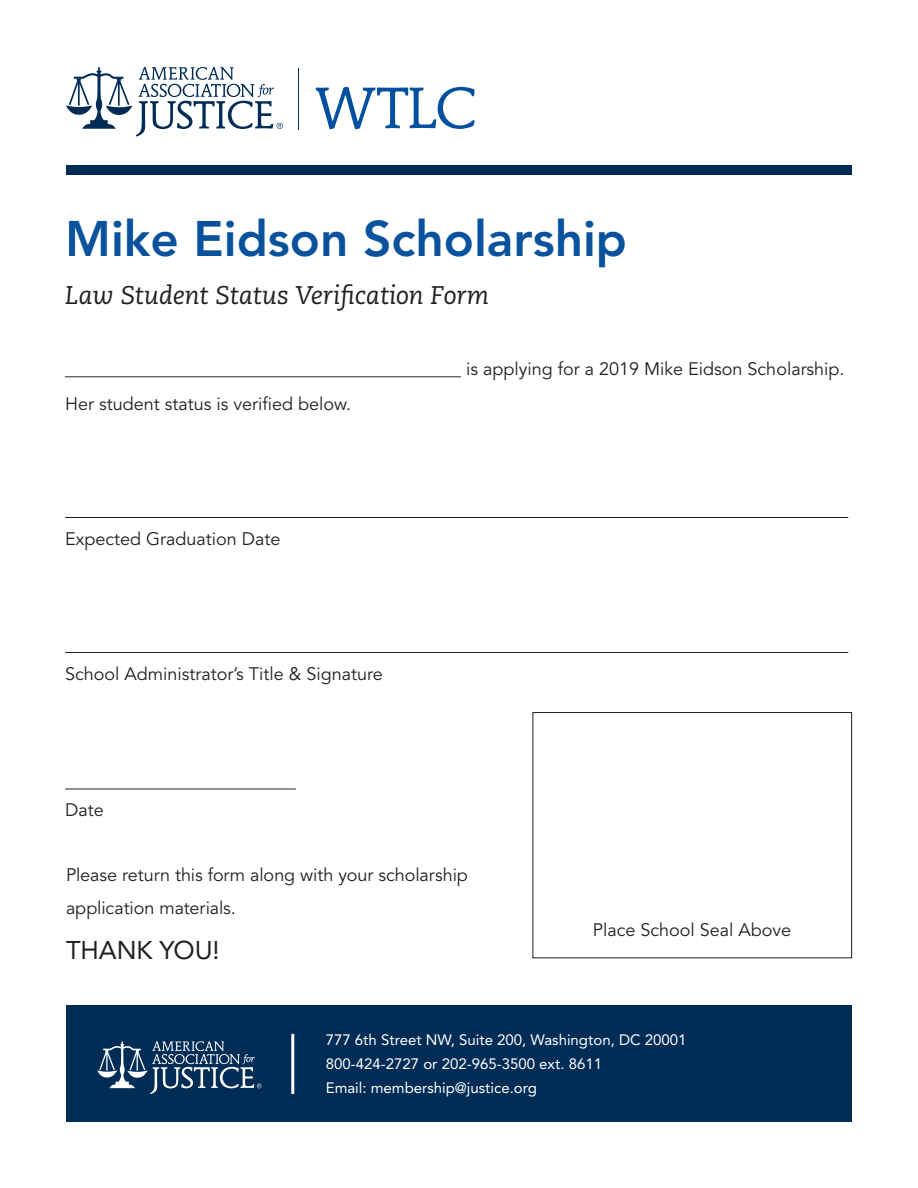
<style>
.page{position:relative;width:918px;height:1188px;background:#fff}
.page>*{position:absolute;margin:0;border:0;box-sizing:border-box;transform-origin:0 0}
.t1{font:800 49.5px "Avenir LT Std";color:#09529d}
.t2{font:italic 25.5px "Caecilia LT Std";color:#231f20}
.t3{font:25.5px "Avenir LT Std";letter-spacing:-.005em;color:#231f20}
.t4{font:18px/34.5px "Avenir LT Std";color:#231f20}
.t5{font:15px/24px "Avenir LT Std";color:#fff}
</style>
<div class="page">
<div style="left:66px;top:166px;width:786px;height:9px;background:#002c55"></div>
<svg style="left:316px;top:87px;width:159px;height:42px"></svg>
<hr style="left:298px;top:68px;width:1px;height:61px;background:#002c55">
<svg style="left:66px;top:67px;width:217px;height:69px"></svg>
<hr style="left:65px;top:517px;width:783px;height:1px;background:#231f20">
<hr style="left:65px;top:652px;width:783px;height:1px;background:#231f20">
<hr style="left:65px;top:789px;width:231px;height:1px;background:#231f20">
<div style="left:66px;top:1006px;width:786px;height:116px;background:#002c55"></div>
<svg style="left:97px;top:1041px;width:165px;height:53px"></svg>
<hr style="left:291px;top:1034px;width:3px;height:60px;background:#fff">
<div style="left:532px;top:712px;width:320px;height:246px;border:1px solid #231f20"></div>
<h1 class="t1" style="left:65px;top:209px;width:563px">Mike Eidson Scholarship</h1>
<h2 class="t2" style="left:65px;top:281px;width:425px">Law Student Status Verification Form</h2>
<p class="t4" style="left:65px;top:352px;width:781px">____________________________________________ is applying for a 2019 Mike Eidson Scholarship.<br>Her student status is verified below.</p>
<p class="t4" style="left:65px;top:522px;width:217px">Expected Graduation Date</p>
<p class="t4" style="left:65px;top:657px;width:319px">School Administrator’s Title &amp; Signature</p>
<p class="t4" style="left:65px;top:793px;width:40px">Date</p>
<p class="t4" style="left:66px;top:859px;width:403px;line-height:33px">Please return this form along with your scholarship application materials.</p>
<h2 class="t3" style="left:66px;top:935px;width:155px">THANK YOU!</h2>
<p class="t4" style="left:593px;top:913px;width:200px">Place School Seal Above</p>
<p class="t5" style="left:326px;top:1028px;width:362px">777 6th Street NW, Suite 200, Washington, DC 20001<br>800-424-2727 or 202-965-3500 ext. 8611<br>Email: membership@justice.org</p>
</div>
